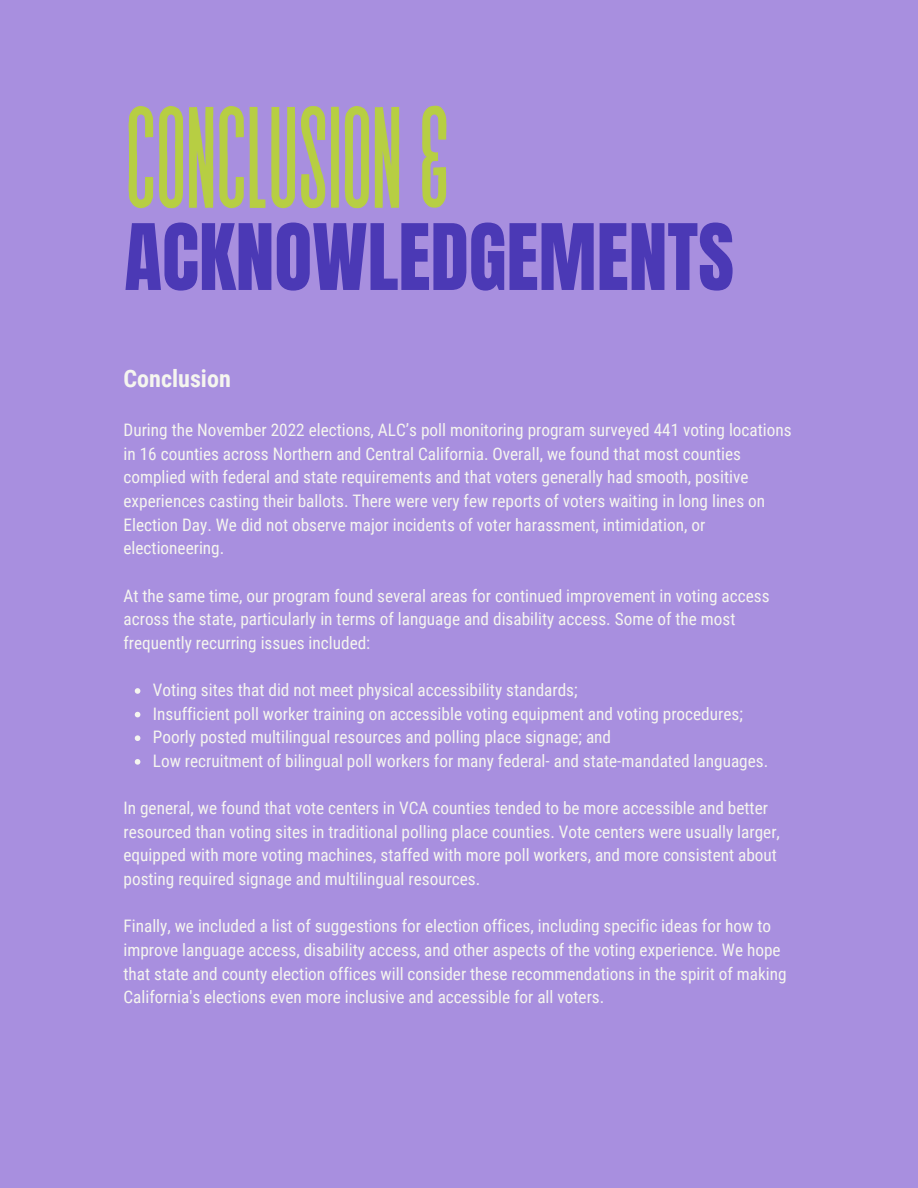
<style>
.page{position:relative;width:918px;height:1188px;background:#a88fdf}
.page>*{position:absolute;margin:0;border:0;box-sizing:border-box;transform-origin:0 0}
.t1{font:144.15px "Revive 80 Tall";letter-spacing:-.03em;color:#b7ce43}
.t2{font:77.85px "Anton";color:#4b39b5}
.t3{font:700 24px "Roboto Condensed";color:#f5f5ef}
.t4{font:17.25px/23.7px "Roboto Condensed";color:#f5f5ef}
</style>
<div class="page">
<svg style="left:135px;top:688px;width:5px;height:6px"></svg>
<svg style="left:135px;top:712px;width:5px;height:5px"></svg>
<svg style="left:135px;top:735px;width:5px;height:6px"></svg>
<svg style="left:135px;top:759px;width:5px;height:6px"></svg>
<p class="t1" style="left:124px;top:84px;width:330px">CONCLUSION&amp;</p>
<p class="t2" style="left:124px;top:201px;width:611px">ACKNOWLEDGEMENTS</p>
<p class="t3" style="left:124px;top:364px;width:109px">Conclusion</p>
<p class="t4" style="left:124px;top:418px;width:670px">During the November 2022 elections, ALC’s poll monitoring program surveyed 441 voting locations in 16 counties across Northern and Central California. Overall, we found that most counties complied with federal and state requirements and that voters generally had smooth, positive experiences casting their ballots. There were very few reports of voters waiting in long lines on Election Day. We did not observe major incidents of voter harassment, intimidation, or electioneering.</p>
<p class="t4" style="left:124px;top:584px;width:648px">At the same time, our program found several areas for continued improvement in voting access across the state, particularly in terms of language and disability access. Some of the most frequently recurring issues included:</p>
<p class="t4" style="left:153px;top:678px;width:426px">Voting sites that did not meet physical accessibility standards;</p>
<p class="t4" style="left:153px;top:702px;width:591px">Insufficient poll worker training on accessible voting equipment and voting procedures;</p>
<p class="t4" style="left:153px;top:726px;width:460px">Poorly posted multilingual resources and polling place signage; and</p>
<p class="t4" style="left:153px;top:749px;width:617px">Low recruitment of bilingual poll workers for many federal- and state-mandated languages.</p>
<p class="t4" style="left:124px;top:796px;width:658px">In general, we found that vote centers in VCA counties tended to be more accessible and better resourced than voting sites in traditional polling place counties. Vote centers were usually larger, equipped with more voting machines, staffed with more poll workers, and more consistent about posting required signage and multilingual resources.</p>
<p class="t4" style="left:124px;top:915px;width:665px">Finally, we included a list of suggestions for election offices, including specific ideas for how to improve language access, disability access, and other aspects of the voting experience. We hope that state and county election offices will consider these recommendations in the spirit of making California's elections even more inclusive and accessible for all voters.</p>
</div>
